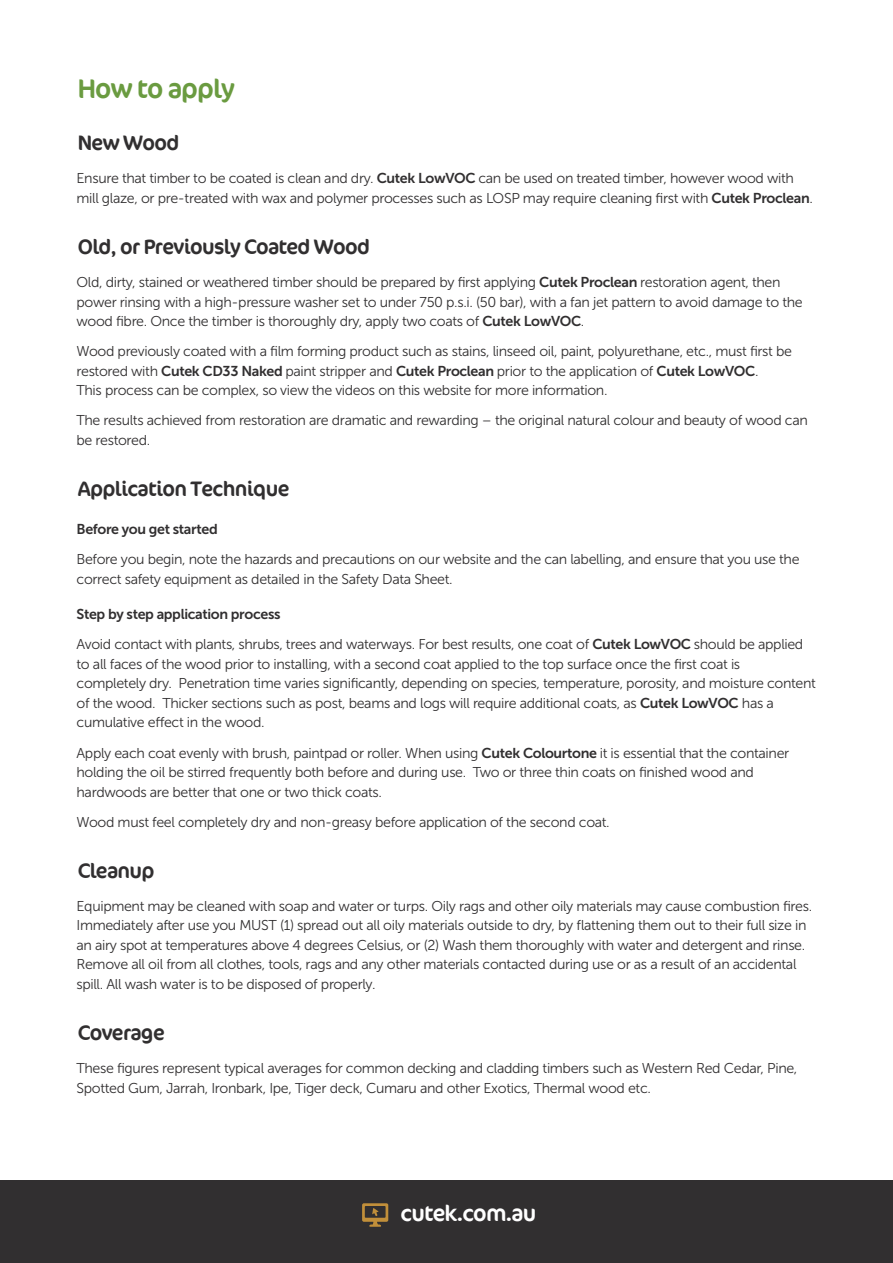
<style>
.page{position:relative;width:893px;height:1263px;background:#fff}
.page>*{position:absolute;margin:0;border:0;box-sizing:border-box;transform-origin:0 0}
.C___HEAD{font:27px "Cocon";letter-spacing:-.03em;color:#6a9b40}
.t1{font:22.5px "Cocon";letter-spacing:-.03em;color:#fff}
.C_-_Subhead{font:21px "Cocon";letter-spacing:-.03em;color:#312f30}
.C___BODY{font:14.25px/19.5px "Museo Sans 300";letter-spacing:-.025em;color:#312f30}
.C_-_SubSubHead{font:14.25px "Museo Sans 700";letter-spacing:-.025em;color:#312f30}
.s1{font-family:"Museo Sans 700"}
</style>
<div class="page">
<div style="left:0;top:1180px;width:893px;height:83px;background:#312f30"></div>
<svg style="left:362px;top:1203px;width:26px;height:24px"></svg>
<p class="C___HEAD" style="left:78px;top:73px;width:158px">How to apply</p>
<p class="C_-_Subhead" style="left:78px;top:130px;width:103px">New Wood</p>
<p class="C___BODY" style="left:77px;top:169px;width:738px">Ensure that timber to be coated is clean and dry. <span class="s1">Cutek LowVOC</span> can be used on treated timber, however wood with mill glaze, or pre-treated with wax and polymer processes such as LOSP may require cleaning first with <span class="s1">Cutek Proclean</span>.</p>
<p class="C_-_Subhead" style="left:78px;top:234px;width:294px">Old, or Previously Coated Wood</p>
<p class="C___BODY" style="left:77px;top:272px;width:728px">Old, dirty, stained or weathered timber should be prepared by first applying <span class="s1">Cutek Proclean</span> restoration agent, then power rinsing with a high-pressure washer set to under 750 p.s.i. (50 bar), with a fan jet pattern to avoid damage to the wood fibre. Once the timber is thoroughly dry, apply two coats of <span class="s1">Cutek LowVOC</span>.</p>
<p class="C___BODY" style="left:77px;top:342px;width:717px">Wood previously coated with a film forming product such as stains, linseed oil, paint, polyurethane, etc., must first be restored with <span class="s1">Cutek CD33 Naked</span> paint stripper and <span class="s1">Cutek Proclean</span> prior to the application of <span class="s1">Cutek LowVOC</span>.<br>This process can be complex, so view the videos on this website for more information.</p>
<p class="C___BODY" style="left:77px;top:411px;width:733px">The results achieved from restoration are dramatic and rewarding – the original natural colour and beauty of wood can be restored.</p>
<p class="C_-_Subhead" style="left:78px;top:476px;width:213px">Application Technique</p>
<p class="C_-_SubSubHead" style="left:77px;top:521px;width:143px">Before you get started</p>
<p class="C___BODY" style="left:77px;top:550px;width:724px">Before you begin, note the hazards and precautions on our website and the can labelling, and ensure that you use the correct safety equipment as detailed in the Safety Data Sheet.</p>
<p class="C_-_SubSubHead" style="left:77px;top:606px;width:206px">Step by step application process</p>
<p class="C___BODY" style="left:77px;top:635px;width:741px">Avoid contact with plants, shrubs, trees and waterways. For best results, one coat of <span class="s1">Cutek LowVOC</span> should be applied to all faces of the wood prior to installing, with a second coat applied to the top surface once the first coat is<br>completely dry. Penetration time varies significantly, depending on species, temperature, porosity, and moisture content of the wood. Thicker sections such as post, beams and logs will require additional coats, as <span class="s1">Cutek LowVOC</span> has a cumulative effect in the wood.</p>
<p class="C___BODY" style="left:77px;top:743px;width:714px">Apply each coat evenly with brush, paintpad or roller. When using <span class="s1">Cutek Colourtone</span> it is essential that the container holding the oil be stirred frequently both before and during use. Two or three thin coats on finished wood and hardwoods are better that one or two thick coats.</p>
<p class="C___BODY" style="left:77px;top:812px;width:535px">Wood must feel completely dry and non-greasy before application of the second coat.</p>
<p class="C_-_Subhead" style="left:78px;top:858px;width:78px">Cleanup</p>
<p class="C___BODY" style="left:77px;top:896px;width:737px">Equipment may be cleaned with soap and water or turps. Oily rags and other oily materials may cause combustion fires.<br>Immediately after use you MUST (1) spread out all oily materials outside to dry, by flattening them out to their full size in an airy spot at temperatures above 4 degrees Celsius, or (2) Wash them thoroughly with water and detergent and rinse.<br>Remove all oil from all clothes, tools, rags and any other materials contacted during use or as a result of an accidental spill. All wash water is to be disposed of properly.</p>
<p class="C_-_Subhead" style="left:78px;top:1020px;width:89px">Coverage</p>
<p class="C___BODY" style="left:77px;top:1058px;width:722px">These figures represent typical averages for common decking and cladding timbers such as Western Red Cedar, Pine,<br>Spotted Gum, Jarrah, Ironbark, Ipe, Tiger deck, Cumaru and other Exotics, Thermal wood etc.</p>
<p class="t1" style="left:401px;top:1200px;width:137px">cutek.com.au</p>
</div>
